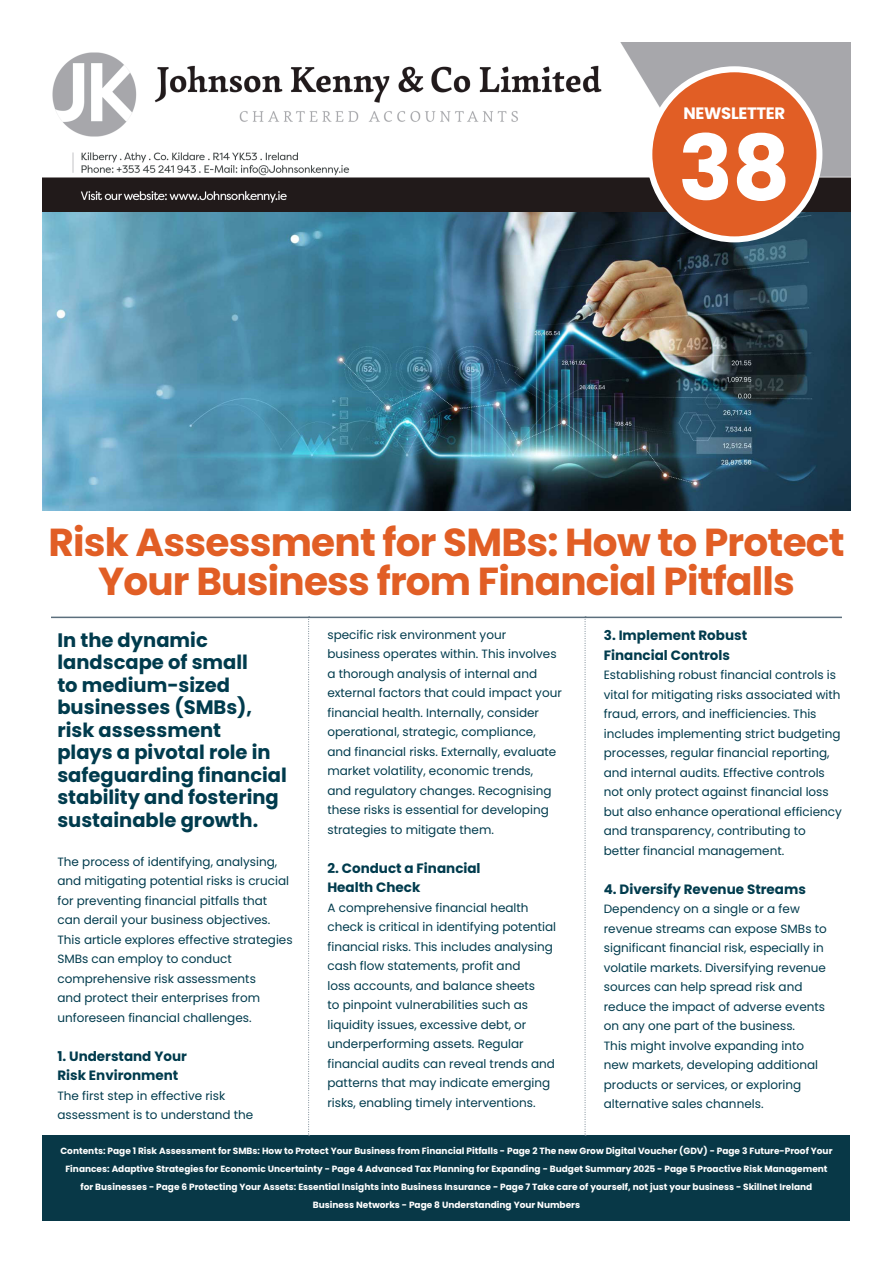
<style>
.page{position:relative;width:893px;height:1263px;background:#fff}
.page>*{position:absolute;margin:0;border:0;box-sizing:border-box;transform-origin:0 0}
.t1{font:700 90px "Poppins";color:#fff}
.t2{font:700 39px/39px "Poppins";letter-spacing:-.02em;color:#e15e25;text-align:center}
.t3{font:700 19.5px/22.5px "Poppins";color:#003b4d}
.t4{font:700 16.5px "Poppins";letter-spacing:-.02em;color:#fff}
.t5{font:700 13.5px/19.5px "Poppins";color:#003b4d}
.t6{font:12px/19.5px "Poppins";color:#003b4d}
.t7{font:700 9px/18px "Poppins";color:#fff;text-align:center}
</style>
<div class="page">
<img style="left:43px;top:43px;width:807px;height:467px">
<div style="left:43px;top:1135px;width:807px;height:85px;background:#083847"></div>
<hr style="left:51px;top:617px;width:791px;height:1px;background:#5c6f7d">
<svg style="left:308px;top:618px;width:2px;height:518px"></svg>
<svg style="left:585px;top:618px;width:1px;height:518px"></svg>
<div style="left:649px;top:69px;width:170px;height:170px;background:#e15e25;border-radius:50%"></div>
<div style="left:646px;top:66px;width:176px;height:176px;border:6px solid #fff;border-radius:50%"></div>
<h3 class="t4" style="left:683px;top:104px;width:103px">NEWSLETTER</h3>
<h1 class="t1" style="left:678px;top:116px;width:113px">38</h1>
<h2 class="t2" style="left:48px;top:522px;width:798px">Risk Assessment for SMBs: How to Protect<br>Your Business from Financial Pitfalls</h2>
<h3 class="t3" style="left:57px;top:629px;width:231px">In the dynamic landscape of small<br>to medium-sized businesses (SMBs), risk assessment<br>plays a pivotal role in safeguarding financial stability and fostering sustainable growth.</h3>
<p class="t6" style="left:57px;top:852px;width:237px">The process of identifying, analysing, and mitigating potential risks is crucial for preventing financial pitfalls that can derail your business objectives.<br>This article explores effective strategies SMBs can employ to conduct comprehensive risk assessments<br>and protect their enterprises from unforeseen financial challenges.</p>
<p class="t5" style="left:57px;top:1046px;width:131px">1. Understand Your<br>Risk Environment</p>
<p class="t6" style="left:57px;top:1086px;width:197px">The first step in effective risk assessment is to understand the</p>
<p class="t6" style="left:327px;top:625px;width:236px">specific risk environment your business operates within. This involves a thorough analysis of internal and external factors that could impact your financial health. Internally, consider operational, strategic, compliance, and financial risks. Externally, evaluate market volatility, economic trends,<br>and regulatory changes. Recognising these risks is essential for developing strategies to mitigate them.</p>
<p class="t5" style="left:327px;top:858px;width:155px">2. Conduct a Financial<br>Health Check</p>
<p class="t6" style="left:327px;top:898px;width:230px">A comprehensive financial health check is critical in identifying potential financial risks. This includes analysing cash flow statements, profit and<br>loss accounts, and balance sheets<br>to pinpoint vulnerabilities such as liquidity issues, excessive debt, or underperforming assets. Regular financial audits can reveal trends and patterns that may indicate emerging risks, enabling timely interventions.</p>
<p class="t5" style="left:604px;top:626px;width:145px">3. Implement Robust<br>Financial Controls</p>
<p class="t6" style="left:604px;top:665px;width:240px">Establishing robust financial controls is vital for mitigating risks associated with fraud, errors, and inefficiencies. This includes implementing strict budgeting processes, regular financial reporting, and internal audits. Effective controls not only protect against financial loss but also enhance operational efficiency and transparency, contributing to better financial management.</p>
<p class="t5" style="left:604px;top:879px;width:204px">4. Diversify Revenue Streams</p>
<p class="t6" style="left:604px;top:899px;width:224px">Dependency on a single or a few revenue streams can expose SMBs to significant financial risk, especially in volatile markets. Diversifying revenue sources can help spread risk and reduce the impact of adverse events on any one part of the business.<br>This might involve expanding into new markets, developing additional products or services, or exploring alternative sales channels.</p>
<p class="t7" style="left:60px;top:1142px;width:774px">Contents: Page 1 Risk Assessment for SMBs: How to Protect Your Business from Financial Pitfalls - Page 2 The new Grow Digital Voucher (GDV) - Page 3 Future-Proof Your Finances: Adaptive Strategies for Economic Uncertainty - Page 4 Advanced Tax Planning for Expanding - Budget Summary 2025 - Page 5 Proactive Risk Management for Businesses - Page 6 Protecting Your Assets: Essential Insights into Business Insurance - Page 7 Take care of yourself, not just your business - Skillnet Ireland Business Networks - Page 8 Understanding Your Numbers</p>
</div>
